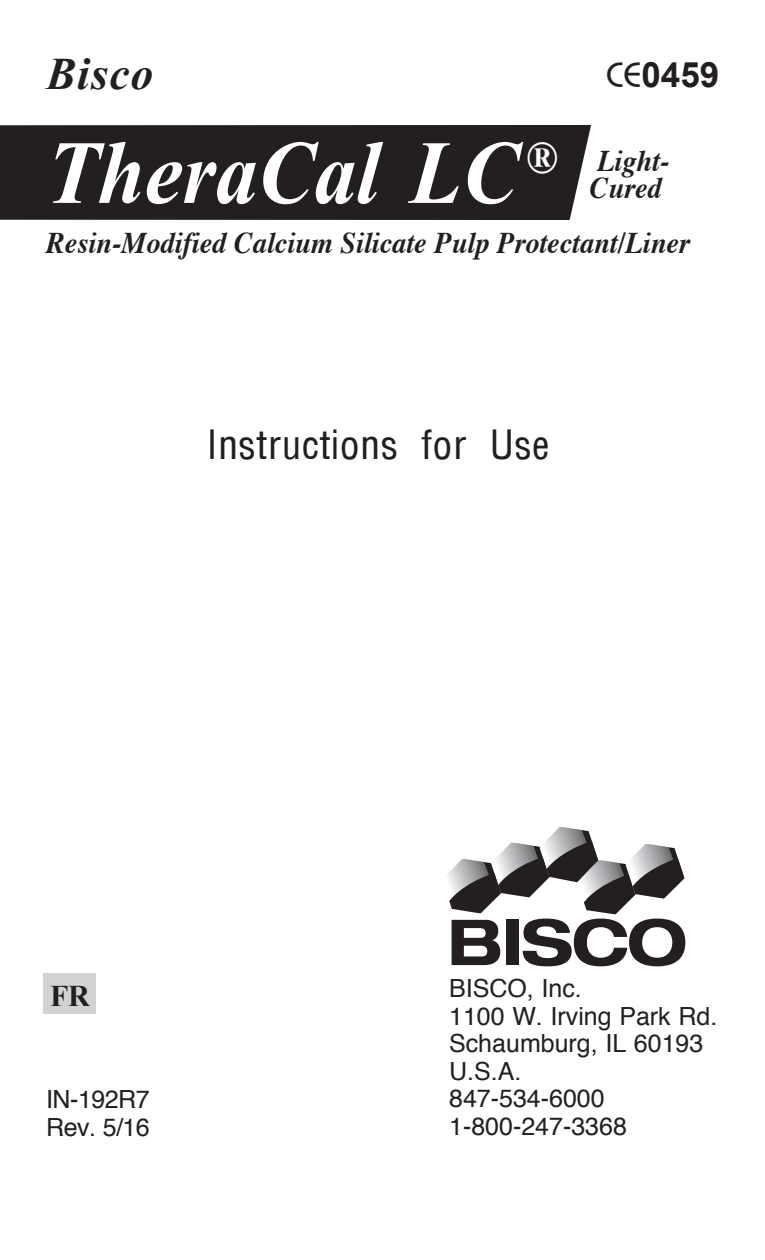
<style>
.page{position:relative;width:765px;height:1260px;background:#fff}
.page>*{position:absolute;margin:0;border:0;box-sizing:border-box;transform-origin:0 0}
.t1{font:italic 700 90px "Times New Roman";color:#fff;scale:.94 1}
.t2{font:100 condensed 45px "Helvetica";color:#231f20}
.t3{font:italic 700 45px "Times New Roman";letter-spacing:.025em;color:#231f20}
.t4{font:italic 700 45px "Times New Roman";color:#fff;scale:.94 1}
.t5{font:700 35px "Arial";color:#231f20}
.t6{font:italic 700 30px "Times";color:#231f20;scale:.94 1}
.t7{font:700 30px "Times New Roman";color:#231f20}
.body{font:25px "Helvetica";color:#231f20}
.s1{font-family:"Bauhaus IT Cby BT";font-weight:500}
</style>
<div class="page">
<div style="left:0;top:125px;width:591px;height:95px;background:#231f20"></div>
<svg style="left:447px;top:827px;width:238px;height:139px"></svg>
<div style="left:44px;top:973px;width:52px;height:41px;background:#d1d2d4"></div>
<p class="t3" style="left:46px;top:43px;width:109px">Bisco</p>
<p class="t1" style="left:46px;top:110px;width:504px">TheraCal LC</p>
<p class="t4" style="left:525px;top:126px;width:35px">®</p>
<p class="t5" style="left:606px;top:51px;width:115px"><span class="s1">CE</span>0459</p>
<p class="t6" style="left:597px;top:132px;width:78px">Light-</p>
<p class="t6" style="left:590px;top:160px;width:78px">Cured</p>
<p class="t6" style="left:46px;top:215px;width:686px">Resin-Modified Calcium Silicate Pulp Protectant/Liner</p>
<p class="t2" style="left:207px;top:427px;width:344px">Instructions for Use</p>
<p class="t7" style="left:50px;top:975px;width:41px">FR</p>
<p class="body" style="left:46px;top:1084px;width:105px">IN-192R7</p>
<p class="body" style="left:46px;top:1112px;width:105px">Rev. 5/16</p>
<p class="body" style="left:449px;top:973px;width:134px">BISCO, Inc.</p>
<p class="body" style="left:449px;top:1000px;width:270px">1100 W. Irving Park Rd.</p>
<p class="body" style="left:449px;top:1028px;width:256px">Schaumburg, IL 60193</p>
<p class="body" style="left:449px;top:1055px;width:74px">U.S.A.</p>
<p class="body" style="left:449px;top:1083px;width:157px">847-534-6000</p>
<p class="body" style="left:449px;top:1110px;width:179px">1-800-247-3368</p>
</div>
